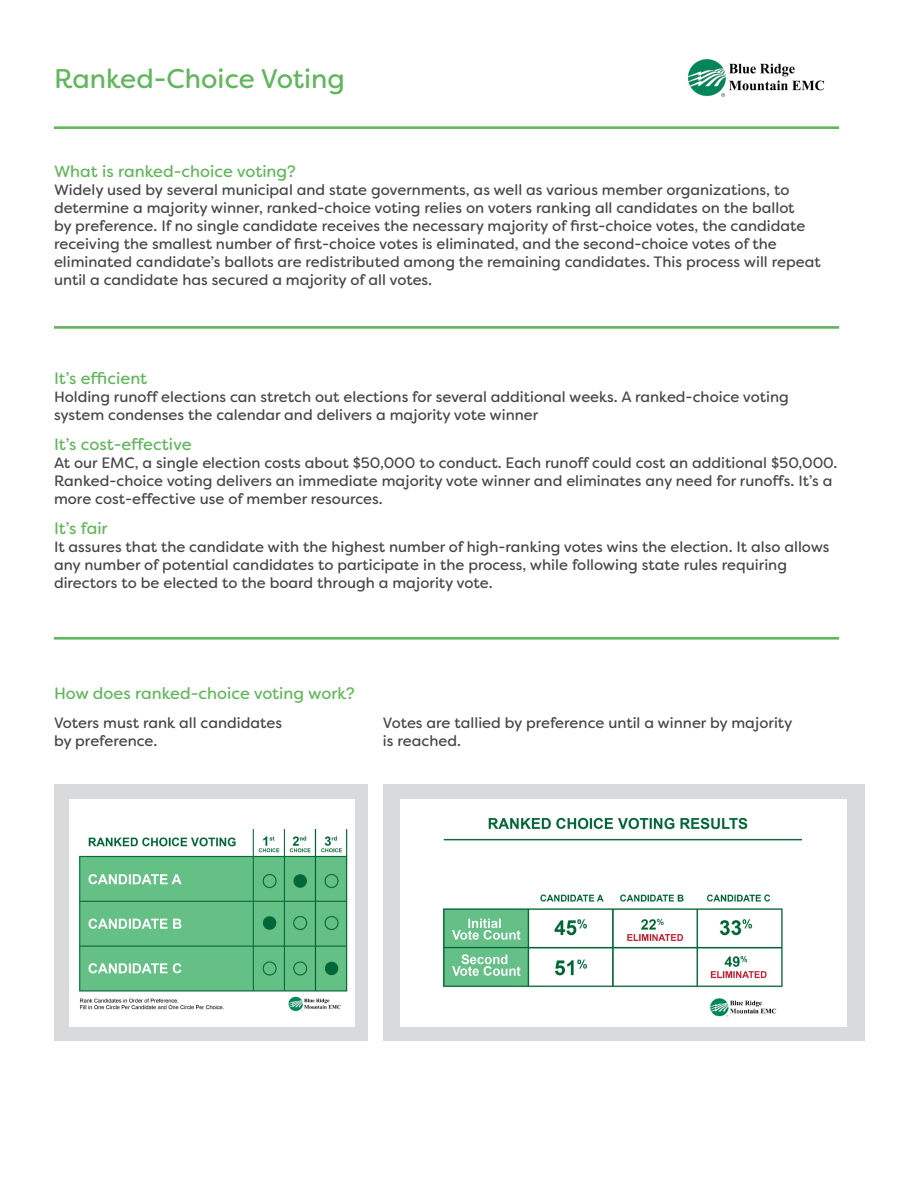
<style>
.page{position:relative;width:918px;height:1188px;background:#fff}
.page>*{position:absolute;margin:0;border:0;box-sizing:border-box;transform-origin:0 0}
.t1{font:27px "Filson Soft";color:#62b65c}
.t2{font:16.5px "Filson Soft";color:#62b65c}
.t3{font:15px/18px "Filson Soft";color:#454647}
</style>
<div class="page">
<div style="left:383px;top:785px;width:482px;height:256px;background:#d9dadc"></div>
<img style="left:400px;top:799px;width:447px;height:227px">
<div style="left:54px;top:785px;width:313px;height:256px;background:#d9dadc"></div>
<img style="left:69px;top:800px;width:285px;height:227px">
<hr style="left:54px;top:126px;width:785px;height:3px;background:#62b65c">
<hr style="left:54px;top:326px;width:785px;height:3px;background:#62b65c">
<hr style="left:54px;top:637px;width:785px;height:3px;background:#62b65c">
<img style="left:688px;top:59px;width:137px;height:38px">
<p class="t1" style="left:54px;top:61px;width:293px">Ranked-Choice Voting</p>
<p class="t2" style="left:54px;top:161px;width:243px">What is ranked-choice voting?</p>
<p class="t3" style="left:54px;top:181px;width:768px">Widely used by several municipal and state governments, as well as various member organizations, to determine a majority winner, ranked-choice voting relies on voters ranking all candidates on the ballot<br>by preference. If no single candidate receives the necessary majority of first-choice votes, the candidate receiving the smallest number of first-choice votes is eliminated, and the second-choice votes of the eliminated candidate’s ballots are redistributed among the remaining candidates. This process will repeat until a candidate has secured a majority of all votes.</p>
<p class="t2" style="left:54px;top:368px;width:95px">It’s efficient</p>
<p class="t3" style="left:54px;top:388px;width:736px">Holding runoff elections can stretch out elections for several additional weeks. A ranked-choice voting system condenses the calendar and delivers a majority vote winner</p>
<p class="t2" style="left:54px;top:434px;width:139px">It’s cost-effective</p>
<p class="t3" style="left:54px;top:454px;width:785px">At our EMC, a single election costs about $50,000 to conduct. Each runoff could cost an additional $50,000.<br>Ranked-choice voting delivers an immediate majority vote winner and eliminates any need for runoffs. It’s a more cost-effective use of member resources.</p>
<p class="t2" style="left:54px;top:518px;width:55px">It’s fair</p>
<p class="t3" style="left:54px;top:538px;width:777px">It assures that the candidate with the highest number of high-ranking votes wins the election. It also allows any number of potential candidates to participate in the process, while following state rules requiring directors to be elected to the board through a majority vote.</p>
<p class="t2" style="left:54px;top:683px;width:302px">How does ranked-choice voting work?</p>
<p class="t3" style="left:54px;top:713px;width:229px">Voters must rank all candidates by preference.</p>
<p class="t3" style="left:383px;top:713px;width:411px">Votes are tallied by preference until a winner by majority is reached.</p>
</div>
